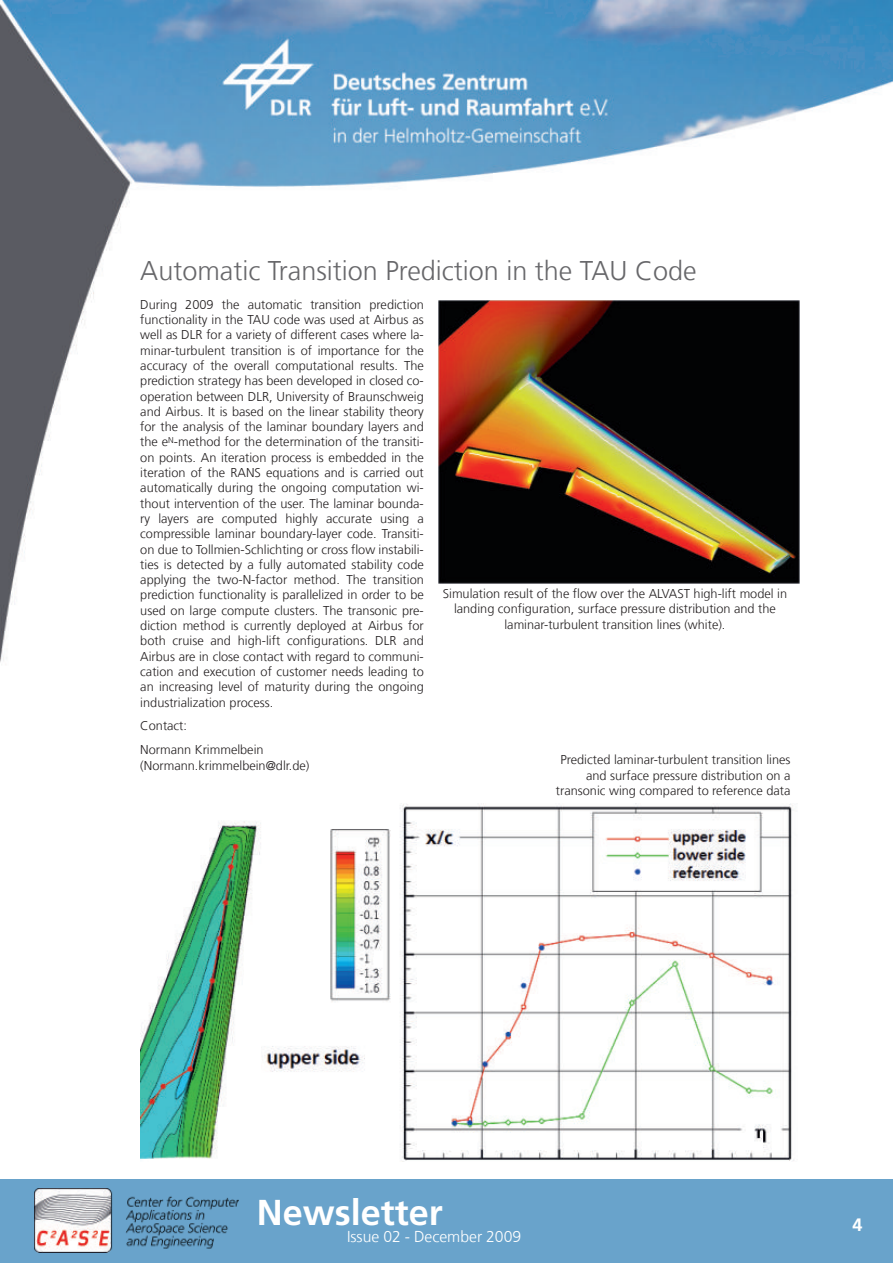
<style>
.page{position:relative;width:893px;height:1263px;background:#fff}
.page>*{position:absolute;margin:0;border:0;box-sizing:border-box;transform-origin:0 0}
.t1{font:700 36px "Frutiger";color:#fff}
.t2{font:300 27px "Frutiger";color:#67676a}
.t3{font:700 18px "Frutiger";color:#fff}
.t4{font:300 15.75px "Frutiger";color:#fff}
.t5{font:300 12.75px/15.3px "Frutiger";color:#231f20;text-align:justify}
</style>
<div class="page">
<img style="left:0;top:0;width:893px;height:1180px">
<div style="left:0;top:1180px;width:893px;height:83px;background:#69a3cb"></div>
<img style="left:34px;top:1188px;width:205px;height:64px">
<img style="left:140px;top:804px;width:701px;height:357px">
<img style="left:438px;top:300px;width:361px;height:283px">
<h2 class="t2" style="left:140px;top:260px;width:558px">Automatic Transition Prediction in the TAU Code</h2>
<p class="t5" style="left:140px;top:298px;width:285px">During 2009 the automatic transition prediction functionality in the TAU code was used at Airbus as well as DLR for a variety of different cases where la&shy;minar-turbulent transition is of importance for the accuracy of the overall computational results. The prediction strategy has been developed in closed co&shy;operation between DLR, University of Braunschweig and Airbus. It is based on the linear stability theory for the analysis of the laminar boundary layers and the e<sup>N</sup>-method for the determination of the transiti&shy;on points. An iteration process is embedded in the iteration of the RANS equations and is carried out automatically during the ongoing computation wi&shy;thout intervention of the user. The laminar bounda&shy;ry layers are computed highly accurate using a compressible laminar boundary-layer code. Transiti&shy;on due to Tollmien-Schlichting or cross flow instabili&shy;ties is detected by a fully automated stability code applying the two-N-factor method. The transition prediction functionality is parallelized in order to be used on large compute clusters. The transonic pre&shy;diction method is currently deployed at Airbus for both cruise and high-lift configurations. DLR and Airbus are in close contact with regard to communi&shy;cation and execution of customer needs leading to an increasing level of maturity during the ongoing industrialization process.</p>
<p class="t5" style="left:140px;top:715px;width:125px;line-height:23.9px">Contact:<br>Normann Krimmelbein</p>
<p class="t5" style="left:140px;top:759px;width:171px">(Normann.krimmelbein@dlr.de)</p>
<p class="t5" style="left:443px;top:587px;width:346px;text-align:center">Simulation result of the flow over the ALVAST high-lift model in landing configuration, surface pressure distribution and the laminar-turbulent transition lines (white).</p>
<p class="t5" style="left:556px;top:753px;width:236px;text-align:right">Predicted laminar-turbulent transition lines and surface pressure distribution on a transonic wing compared to reference data</p>
<h1 class="t1" style="left:257px;top:1198px;width:188px">Newsletter</h1>
<p class="t4" style="left:347px;top:1230px;width:176px">Issue 02 - December 2009</p>
<h3 class="t3" style="left:852px;top:1217px;width:12px">4</h3>
</div>
